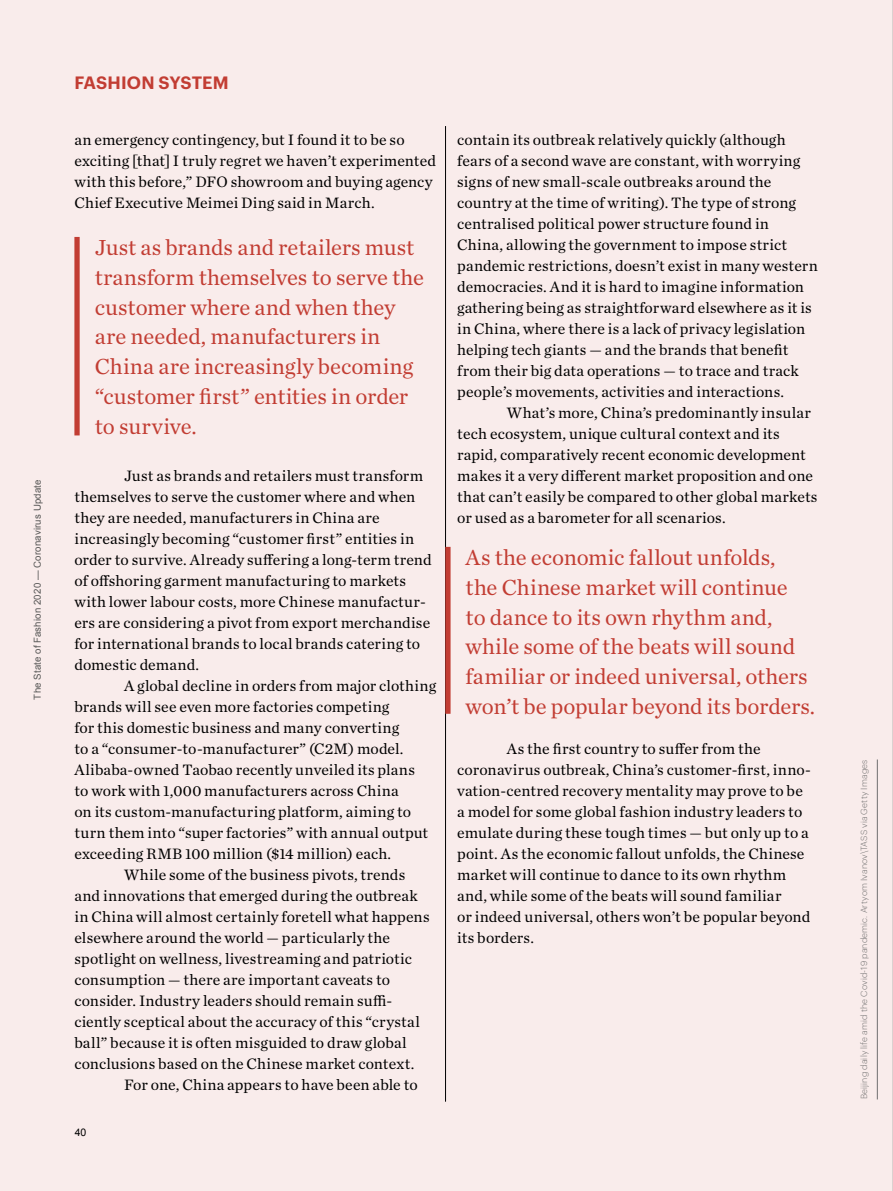
<style>
.page{position:relative;width:893px;height:1191px;background:#f9eceb}
.page>*{position:absolute;margin:0;border:0;box-sizing:border-box;transform-origin:0 0}
.t1{font:22.75px/29.8px "Chronicle Text G1";color:#c23d33}
.t2{font:600 17.5px "Graphik";letter-spacing:.005em;color:#c23d33}
.t3{font:15.75px/21px "Chronicle Text G1";letter-spacing:.01em;color:#000}
.t4{font:10.5px "Arial";color:#000}
.t5{font:9.62px "Arial";letter-spacing:.02em;color:#575756}
.t6{font:300 8.75px "Graphik";letter-spacing:.02em;color:#706f6f}
</style>
<div class="page">
<hr style="left:445px;top:126px;width:1px;height:975px;background:#000">
<div style="left:74px;top:237px;width:6px;height:198px;background:#c23d33"></div>
<div style="left:445px;top:547px;width:6px;height:167px;background:#c23d33"></div>
<hr style="left:877px;top:759px;width:1px;height:340px;background:#706f6f">
<hr style="left:892px;top:0;width:1px;height:1191px;background:#c6c6c6">
<p class="t5" style="left:31px;top:699px;width:221px;rotate:-90deg">The State of Fashion 2020 — Coronavirus Update</p>
<p class="t2" style="left:74px;top:69px;width:156px">FASHION SYSTEM</p>
<p class="t3" style="left:74px;top:128px;width:363px">an emergency contingency, but I found it to be so exciting [that] I truly regret we haven’t experimented with this before,” DFO showroom and buying agency Chief Executive Meimei Ding said in March.</p>
<h1 class="t1" style="left:95px;top:231px;width:331px">Just as brands and retailers must transform themselves to serve the customer where and when they are needed, manufacturers in<br>China are increasingly becoming “customer first” entities in order to survive.</h1>
<p class="t3" style="left:74px;top:464px;width:359px;text-indent:50px">Just as brands and retailers must transform themselves to serve the customer where and when they are needed, manufacturers in China are increasingly becoming “customer first” entities in order to survive. Already suffering a long-term trend of offshoring garment manufacturing to markets with lower labour costs, more Chinese manufactur&shy;ers are considering a pivot from export merchandise for international brands to local brands catering to domestic demand.</p>
<p class="t3" style="left:124px;top:674px;width:314px">A global decline in orders from major clothing</p>
<p class="t3" style="left:74px;top:695px;width:316px">brands will see even more factories competing</p>
<p class="t3" style="left:74px;top:716px;width:326px">for this domestic business and many converting</p>
<p class="t3" style="left:74px;top:737px;width:331px">to a “consumer-to-manufacturer” (C2M) model.</p>
<p class="t3" style="left:74px;top:758px;width:342px">Alibaba-owned Taobao recently unveiled its plans</p>
<p class="t3" style="left:74px;top:779px;width:326px">to work with 1,000 manufacturers across China</p>
<p class="t3" style="left:74px;top:800px;width:338px">on its custom-manufacturing platform, aiming to</p>
<p class="t3" style="left:74px;top:821px;width:355px">turn them into “super factories” with annual output</p>
<p class="t3" style="left:74px;top:842px;width:318px">exceeding RMB 100 million ($14 million) each.</p>
<p class="t3" style="left:124px;top:863px;width:283px">While some of the business pivots, trends</p>
<p class="t3" style="left:74px;top:884px;width:345px">and innovations that emerged during the outbreak</p>
<p class="t3" style="left:74px;top:905px;width:357px">in China will almost certainly foretell what happens</p>
<p class="t3" style="left:74px;top:926px;width:317px">elsewhere around the world — particularly the</p>
<p class="t3" style="left:74px;top:947px;width:339px">spotlight on wellness, livestreaming and patriotic</p>
<p class="t3" style="left:74px;top:968px;width:317px">consumption — there are important caveats to</p>
<p class="t3" style="left:74px;top:989px;width:319px">consider. Industry leaders should remain suffi-</p>
<p class="t3" style="left:74px;top:1010px;width:347px">ciently sceptical about the accuracy of this “crystal</p>
<p class="t3" style="left:74px;top:1031px;width:334px">ball” because it is often misguided to draw global</p>
<p class="t3" style="left:74px;top:1052px;width:342px">conclusions based on the Chinese market context.</p>
<p class="t3" style="left:124px;top:1073px;width:295px">For one, China appears to have been able to</p>
<p class="t4" style="left:75px;top:1125px;width:13px">40</p>
<p class="t3" style="left:457px;top:128px;width:362px">contain its outbreak relatively quickly (although fears of a second wave are constant, with worrying signs of new small-scale outbreaks around the country at the time of writing). The type of strong centralised political power structure found in China, allowing the government to impose strict pandemic restrictions, doesn’t exist in many western democracies. And it is hard to imagine information gathering being as straightforward elsewhere as it is in China, where there is a lack of privacy legislation helping tech giants — and the brands that benefit from their big data operations — to trace and track people’s movements, activities and interactions.</p>
<p class="t3" style="left:457px;top:401px;width:362px;text-indent:50px">What’s more, China’s predominantly insular tech ecosystem, unique cultural context and its rapid, comparatively recent economic development makes it a very different market proposition and one that can’t easily be compared to other global markets or used as a barometer for all scenarios.</p>
<h1 class="t1" style="left:466px;top:541px;width:351px">As the economic fallout unfolds,<br>the Chinese market will continue<br>to dance to its own rhythm and, while some of the beats will sound familiar or indeed universal, others won’t be popular beyond its borders.</h1>
<p class="t3" style="left:457px;top:737px;width:355px;text-indent:50px">As the first country to suffer from the coronavirus outbreak, China’s customer-first, inno&shy;vation-centred recovery mentality may prove to be a model for some global fashion industry leaders to emulate during these tough times — but only up to a point. As the economic fallout unfolds, the Chinese market will continue to dance to its own rhythm and, while some of the beats will sound familiar<br>or indeed universal, others won’t be popular beyond its borders.</p>
<p class="t6" style="left:858px;top:1099px;width:341px;rotate:-90deg">Beijing daily life amid the Covid-19 pandemic. Artyom Ivanov\TASS via Getty Images</p>
</div>
